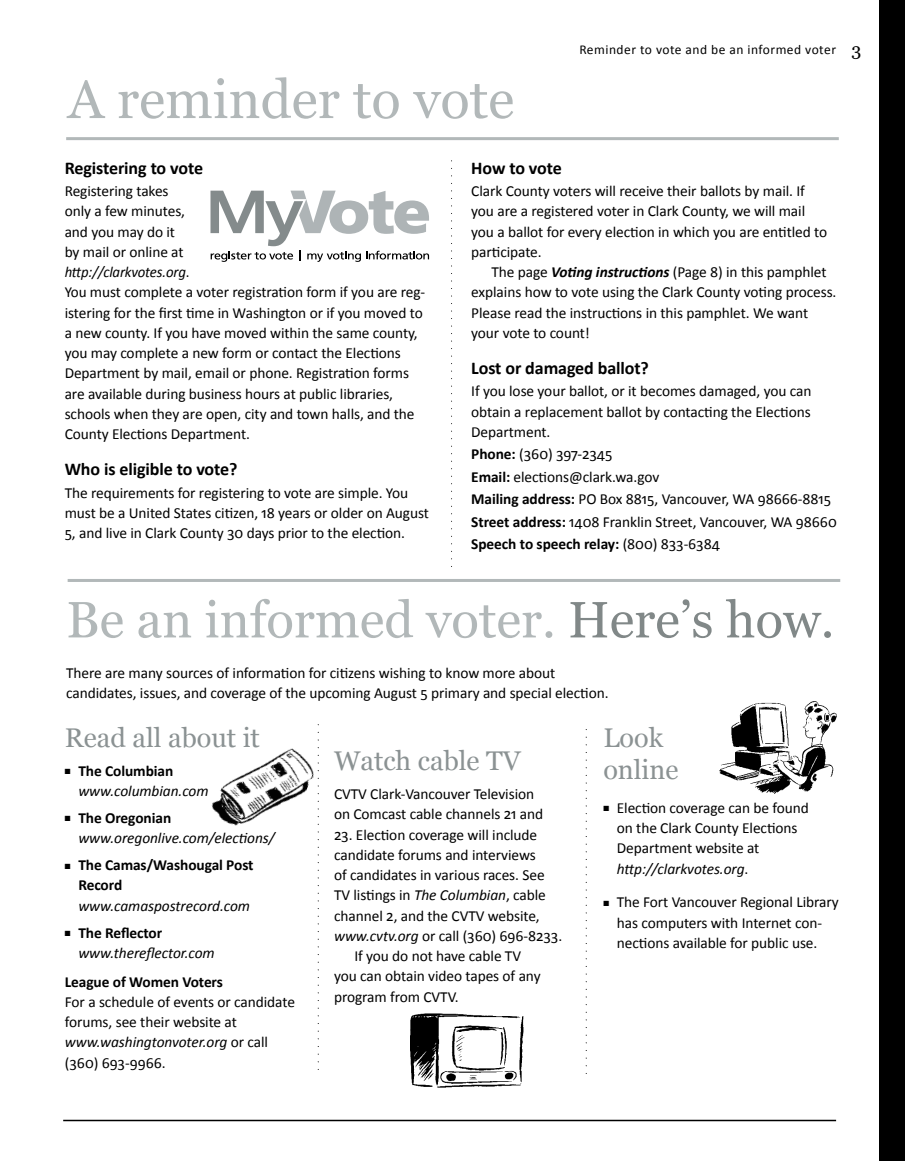
<style>
.page{position:relative;width:905px;height:1161px;background:#fff}
.page>*{position:absolute;margin:0;border:0;box-sizing:border-box;transform-origin:0 0}
.t1{font:54px "Georgia";color:#b2b8b9}
.t2{font:51px "Georgia";color:#b2b8b9}
.t3{font:27px/32.4px "Georgia";color:#8b9293}
.t4{font:700 18px "Calibri";letter-spacing:-.005em;color:#000}
.t5{font:15.3px/20.2px "Calibri";letter-spacing:-.005em;color:#000}
.t6{font:italic 15.3px/20.2px "Calibri";letter-spacing:-.005em;color:#000}
.t7{font:700 15.3px/20.2px "Calibri";letter-spacing:-.005em;color:#000}
.t8{font:13.5px "Calibri";letter-spacing:.035em;color:#000}
.s1{font-family:"Georgia";font-size:18px}
.s2{font-style:italic}
.s3{font-weight:700;font-style:italic}
.s4{font-weight:700}
.s5{color:#818888}
.s6{font-weight:700;font-style:normal}
</style>
<div class="page">
<div style="left:879px;top:0;width:25px;height:1161px;background:#000"></div>
<hr style="left:63px;top:1120px;width:773px;height:1px;background:#000">
<hr style="left:66px;top:137px;width:772px;height:3px;background:#b2b8b9">
<hr style="left:68px;top:579px;width:772px;height:3px;background:#b2b8b9">
<svg style="left:451px;top:168px;width:1px;height:399px"></svg>
<svg style="left:210px;top:191px;width:219px;height:71px"></svg>
<img style="left:719px;top:701px;width:118px;height:92px">
<img style="left:211px;top:731px;width:108px;height:117px">
<svg style="left:318px;top:732px;width:1px;height:338px"></svg>
<svg style="left:585px;top:737px;width:1px;height:337px"></svg>
<img style="left:410px;top:1013px;width:114px;height:75px">
<h1 class="t1" style="left:68px;top:60px;width:448px">A reminder to vote</h1>
<p class="t8" style="left:579px;top:41px;width:283px">Reminder to vote and be an informed voter <span class="s1">3</span></p>
<p class="t4" style="left:65px;top:156px;width:140px">Registering to vote</p>
<p class="t5" style="left:65px;top:181px;width:362px">Registering takes<br>only a few minutes,<br>and you may do it<br>by mail or online at<br><span class="s2">http://clarkvotes.org</span>.<br>You must complete a voter registration form if you are reg&shy;istering for the first time in Washington or if you moved to a new county. If you have moved within the same county, you may complete a new form or contact the Elections Department by mail, email or phone. Registration forms are available during business hours at public libraries, schools when they are open, city and town halls, and the County Elections Department.</p>
<p class="t4" style="left:65px;top:458px;width:174px">Who is eligible to vote?</p>
<p class="t5" style="left:65px;top:482px;width:366px">The requirements for registering to vote are simple. You must be a United States citizen, 18 years or older on August<br>5, and live in Clark County 30 days prior to the election.</p>
<p class="t4" style="left:471px;top:156px;width:92px">How to vote</p>
<p class="t5" style="left:471px;top:181px;width:357px">Clark County voters will receive their ballots by mail. If you are a registered voter in Clark County, we will mail you a ballot for every election in which you are entitled to participate.</p>
<p class="t5" style="left:471px;top:262px;width:367px;text-indent:20px">The page <span class="s3">Voting instructions</span> (Page 8) in this pamphlet explains how to vote using the Clark County voting process.<br>Please read the instructions in this pamphlet. We want your vote to count!</p>
<p class="t4" style="left:471px;top:356px;width:179px">Lost or damaged ballot?</p>
<p class="t5" style="left:471px;top:381px;width:342px;text-align:justify">If you lose your ballot, or it becomes damaged, you can obtain a replacement ballot by contacting the Elections Department.</p>
<p class="t5" style="left:471px;top:443px;width:367px;line-height:22.4px"><span class="s4">Phone:</span> (360) 397-2345<br><span class="s4">Email:</span> elections@clark.wa.gov<br><span class="s4">Mailing address:</span> PO Box 8815, Vancouver, WA 98666-8815<br><span class="s4">Street address:</span> 1408 Franklin Street, Vancouver, WA 98660<br><span class="s4">Speech to speech relay:</span> (800) 833-6384</p>
<h2 class="t2" style="left:66px;top:583px;width:769px">Be an informed voter. <span class="s5">Here’s how.</span></h2>
<p class="t5" style="left:66px;top:662px;width:544px">There are many sources of information for citizens wishing to know more about candidates, issues, and coverage of the upcoming August 5 primary and special election.</p>
<h3 class="t3" style="left:65px;top:720px;width:197px">Read all about it</h3>
<p class="t6" style="left:78px;top:760px;width:132px;text-indent:-13px">■ <span class="s6">The Columbian </span>www.columbian.com</p>
<p class="t6" style="left:78px;top:807px;width:198px;text-indent:-13px">■ <span class="s6">The Oregonian </span>www.oregonlive.com/elections/</p>
<p class="t7" style="left:78px;top:855px;width:177px;text-indent:-13px">■ The Camas/Washougal Post<br>Record</p>
<p class="t6" style="left:78px;top:895px;width:173px">www.camaspostrecord.com</p>
<p class="t6" style="left:78px;top:922px;width:138px;text-indent:-13px">■ <span class="s6">The Reflector </span>www.thereflector.com</p>
<p class="t7" style="left:65px;top:972px;width:160px">League of Women Voters</p>
<p class="t5" style="left:65px;top:992px;width:232px">For a schedule of events or candidate forums, see their website at <span class="s2">www.washingtonvoter.org</span> or call (360) 693-9966.</p>
<h3 class="t3" style="left:334px;top:744px;width:188px">Watch cable TV</h3>
<p class="t5" style="left:334px;top:784px;width:211px">CVTV Clark-Vancouver Television on Comcast cable channels 21 and</p>
<p class="t5" style="left:334px;top:824px;width:205px">23. Election coverage will include</p>
<p class="t5" style="left:334px;top:845px;width:203px">candidate forums and interviews</p>
<p class="t5" style="left:334px;top:865px;width:212px">of candidates in various races. See</p>
<p class="t5" style="left:334px;top:885px;width:213px">TV listings in <span class="s2">The Columbian</span>, cable</p>
<p class="t5" style="left:334px;top:905px;width:207px">channel 2, and the CVTV website,</p>
<p class="t5" style="left:334px;top:926px;width:230px"><span class="s2">www.cvtv.org</span> or call (360) 696-8233.</p>
<p class="t5" style="left:354px;top:946px;width:168px">If you do not have cable TV</p>
<p class="t5" style="left:334px;top:966px;width:208px">you can obtain video tapes of any</p>
<p class="t5" style="left:334px;top:986px;width:126px">program from CVTV.</p>
<h3 class="t3" style="left:603px;top:720px;width:77px">Look online</h3>
<p class="t5" style="left:616px;top:798px;width:193px;text-indent:-13px">■ Election coverage can be found on the Clark County Elections<br>Department website at <span class="s2">http://clarkvotes.org</span>.</p>
<p class="t5" style="left:603px;top:892px;width:237px;text-align:center">■ The Fort Vancouver Regional Library has computers with Internet con&shy;nections available for public use.</p>
</div>
